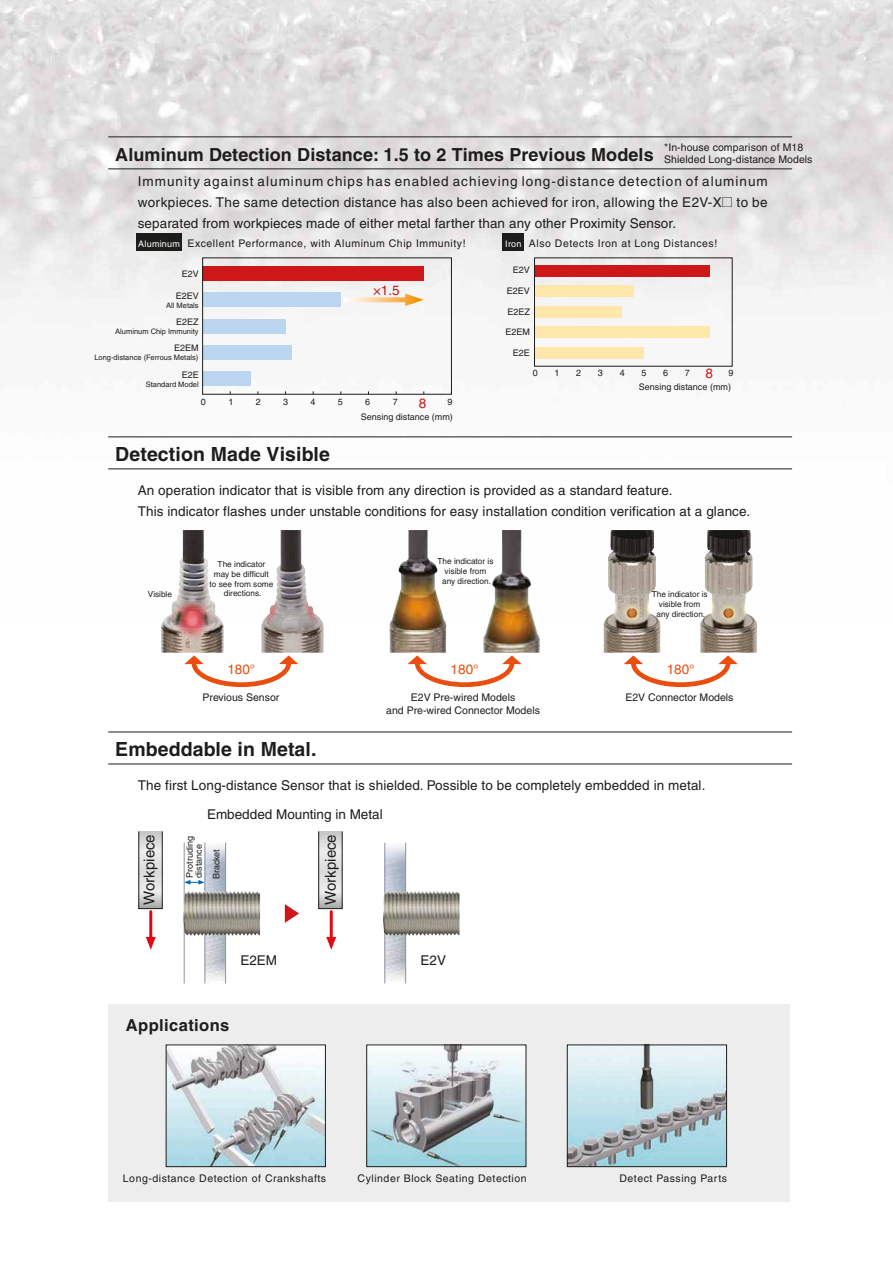
<style>
.page{position:relative;width:893px;height:1263px;background:#fff}
.page>*{position:absolute;margin:0;border:0;box-sizing:border-box;transform-origin:0 0}
.t1{font:700 19.5px "Helvetica";letter-spacing:.005em;color:#1d1d1b}
.t2{font:700 18px "Helvetica";letter-spacing:.005em;color:#1d1d1b}
.t3{font:700 16.5px "Helvetica";letter-spacing:.025em;color:#1d1d1b}
.t4{font:15px "Helvetica";color:#1d1d1b}
.t5{font:13.5px/21px "Helvetica";letter-spacing:.005em;color:#1d1d1b;text-align:justify}
.t6{font:13.5px "Helvetica";color:#e94e0f}
.t7{font:13.5px "Helvetica";color:#cd1719}
.t8{font:10.5px "Helvetica";letter-spacing:.05em;color:#1d1d1b}
.t9{font:10.5px/12.6px "Helvetica";color:#1d1d1b;text-align:center}
.t10{font:10.5px/12.6px "Helvetica";letter-spacing:.005em;color:#1d1d1b}
.t11{font:9px/9px "Helvetica";color:#1d1d1b}
.t12{font:9px "Helvetica";letter-spacing:.025em;color:#fff}
.t13{font:8.25px/9.9px "Helvetica";color:#1d1d1b;text-align:center}
.t14{font:7.5px "Helvetica";color:#1d1d1b}
.s1{font-size:9px;color:#fff}
.s2{font-size:13.5px;color:#cd1719}
</style>
<div class="page">
<img style="left:0;top:0;width:892px;height:470px">
<hr style="left:108px;top:137px;width:684px;height:1px;background:#1d1d1b">
<hr style="left:108px;top:169px;width:684px;height:1px;background:#1d1d1b">
<hr style="left:108px;top:437px;width:684px;height:1px;background:#1d1d1b">
<hr style="left:108px;top:469px;width:684px;height:1px;background:#1d1d1b">
<hr style="left:108px;top:732px;width:684px;height:1px;background:#1d1d1b">
<hr style="left:108px;top:764px;width:684px;height:1px;background:#1d1d1b">
<div style="left:108px;top:1005px;width:681px;height:197px;background:#ededed"></div>
<img style="left:385px;top:843px;width:20px;height:140px">
<hr style="left:384px;top:843px;width:1px;height:140px;background:#9293a1">
<hr style="left:405px;top:843px;width:1px;height:140px;background:#9293a1">
<img style="left:383px;top:890px;width:76px;height:46px">
<svg style="left:320px;top:834px;width:20px;height:73px"></svg>
<div style="left:318px;top:832px;width:24px;height:77px;border:1px solid #1d1d1b"></div>
<img style="left:206px;top:845px;width:19px;height:136px">
<hr style="left:205px;top:843px;width:1px;height:140px;background:#9293a1">
<hr style="left:225px;top:843px;width:1px;height:140px;background:#9293a1">
<hr style="left:184px;top:843px;width:1px;height:140px;background:#9293a1">
<img style="left:183px;top:890px;width:77px;height:46px">
<svg style="left:140px;top:834px;width:20px;height:73px"></svg>
<div style="left:138px;top:832px;width:24px;height:77px;border:1px solid #1d1d1b"></div>
<hr style="left:149px;top:912px;width:3px;height:32px;background:#e30613">
<svg style="left:146px;top:937px;width:10px;height:13px"></svg>
<hr style="left:330px;top:912px;width:3px;height:32px;background:#e30613">
<svg style="left:326px;top:937px;width:10px;height:13px"></svg>
<svg style="left:184px;top:880px;width:20px;height:5px"></svg>
<svg style="left:285px;top:904px;width:14px;height:19px"></svg>
<div style="left:136px;top:233px;width:46px;height:18px;background:#1d1d1b"></div>
<div style="left:502px;top:233px;width:21px;height:18px;background:#1d1d1b"></div>
<svg style="left:202px;top:257px;width:531px;height:138px"></svg>
<img style="left:389px;top:530px;width:58px;height:123px">
<img style="left:483px;top:530px;width:57px;height:123px">
<img style="left:161px;top:530px;width:63px;height:123px">
<img style="left:261px;top:530px;width:63px;height:123px">
<svg style="left:344px;top:294px;width:80px;height:12px"></svg>
<img style="left:603px;top:530px;width:58px;height:123px">
<img style="left:700px;top:530px;width:57px;height:123px">
<img style="left:569px;top:1047px;width:155px;height:118px">
<div style="left:567px;top:1045px;width:159px;height:122px;border:1px solid #1d1d1b"></div>
<img style="left:168px;top:1047px;width:155px;height:118px">
<img style="left:368px;top:1047px;width:156px;height:118px">
<div style="left:366px;top:1045px;width:160px;height:122px;border:1px solid #1d1d1b"></div>
<svg style="left:184px;top:655px;width:114px;height:32px"></svg>
<svg style="left:407px;top:655px;width:114px;height:32px"></svg>
<svg style="left:624px;top:655px;width:113px;height:32px"></svg>
<svg style="left:722px;top:197px;width:10px;height:10px"></svg>
<p class="t10" style="left:664px;top:141px;width:150px">*In-house comparison of M18<br>Shielded Long-distance Models</p>
<h2 class="t2" style="left:115px;top:143px;width:540px">Aluminum Detection Distance: 1.5 to 2 Times Previous Models</h2>
<p class="t5" style="left:138px;top:171px;width:631px">Immunity against aluminum chips has enabled achieving long-distance detection of aluminum workpieces. The same detection distance has also been achieved for iron, allowing the E2V-X to be separated from workpieces made of either metal farther than any other Proximity Sensor.</p>
<p class="t8" style="left:187px;top:238px;width:279px">Excellent Performance, with Aluminum Chip Immunity!</p>
<p class="t12" style="left:138px;top:238px;width:43px">Aluminum</p>
<p class="t8" style="left:505px;top:238px;width:213px"><span class="s1">Iron</span> Also Detects Iron at Long Distances!</p>
<p class="t7" style="left:373px;top:282px;width:28px">×1.5</p>
<p class="t11" style="left:513px;top:266px;width:19px">E2V</p>
<p class="t11" style="left:182px;top:270px;width:19px">E2V</p>
<p class="t11" style="left:507px;top:286px;width:25px">E2EV</p>
<p class="t11" style="left:176px;top:291px;width:25px">E2EV</p>
<p class="t14" style="left:166px;top:301px;width:34px">All Metals</p>
<p class="t11" style="left:507px;top:307px;width:24px">E2EZ</p>
<p class="t11" style="left:176px;top:317px;width:24px">E2EZ</p>
<p class="t14" style="left:115px;top:327px;width:85px">Aluminum Chip Immunity</p>
<p class="t11" style="left:174px;top:344px;width:26px">E2EM</p>
<p class="t14" style="left:94px;top:353px;width:105px">Long-distance (Ferrous Metals)</p>
<p class="t11" style="left:182px;top:370px;width:19px">E2E</p>
<p class="t14" style="left:146px;top:380px;width:54px">Standard Model</p>
<p class="t11" style="left:201px;top:398px;width:7px">0</p>
<p class="t11" style="left:228px;top:398px;width:7px">1</p>
<p class="t11" style="left:256px;top:398px;width:7px">2</p>
<p class="t11" style="left:283px;top:398px;width:7px">3</p>
<p class="t11" style="left:310px;top:398px;width:7px">4</p>
<p class="t11" style="left:338px;top:398px;width:7px">5</p>
<p class="t11" style="left:365px;top:398px;width:7px">6</p>
<p class="t11" style="left:392px;top:398px;width:7px">7</p>
<p class="t7" style="left:419px;top:395px;width:9px">8</p>
<p class="t11" style="left:447px;top:398px;width:7px">9</p>
<p class="t11" style="left:361px;top:413px;width:94px">Sensing distance (mm)</p>
<p class="t11" style="left:505px;top:328px;width:26px">E2EM</p>
<p class="t11" style="left:513px;top:348px;width:19px">E2E</p>
<p class="t11" style="left:639px;top:367px;width:96px;line-height:13px;text-align:right">7<span class="s2">8</span>9<br>Sensing distance (mm)</p>
<p class="t11" style="left:532px;top:369px;width:7px">0</p>
<p class="t11" style="left:554px;top:369px;width:7px">1</p>
<p class="t11" style="left:576px;top:369px;width:7px">2</p>
<p class="t11" style="left:598px;top:369px;width:7px">3</p>
<p class="t11" style="left:619px;top:369px;width:7px">4</p>
<p class="t11" style="left:641px;top:369px;width:7px">5</p>
<p class="t11" style="left:663px;top:369px;width:7px">6</p>
<h1 class="t1" style="left:115px;top:442px;width:216px">Detection Made Visible</h1>
<p class="t5" style="left:138px;top:479px;width:614px">An operation indicator that is visible from any direction is provided as a standard feature.<br>This indicator flashes under unstable conditions for easy installation condition verification at a glance.</p>
<p class="t13" style="left:148px;top:590px;width:26px">Visible</p>
<p class="t13" style="left:210px;top:559px;width:65px">The indicator may be difficult<br>to see from some directions.</p>
<p class="t13" style="left:437px;top:556px;width:57px">The indicator is visible from any direction.</p>
<p class="t13" style="left:651px;top:590px;width:57px">The indicator is visible from any direction.</p>
<p class="t6" style="left:227px;top:662px;width:29px">180°</p>
<p class="t6" style="left:450px;top:662px;width:29px">180°</p>
<p class="t6" style="left:666px;top:662px;width:29px">180°</p>
<p class="t9" style="left:202px;top:691px;width:78px">Previous Sensor</p>
<p class="t9" style="left:386px;top:691px;width:155px">E2V Pre-wired Models<br>and Pre-wired Connector Models</p>
<p class="t9" style="left:625px;top:691px;width:110px">E2V Connector Models</p>
<h1 class="t1" style="left:115px;top:737px;width:203px">Embeddable in Metal.</h1>
<p class="t5" style="left:138px;top:775px;width:569px">The first Long-distance Sensor that is shielded. Possible to be completely embedded in metal.</p>
<p class="t5" style="left:207px;top:804px;width:177px">Embedded Mounting in Metal</p>
<p class="t4" style="left:141px;top:905px;width:72px;rotate:-90deg">Workpiece</p>
<p class="t11" style="left:185px;top:878px;width:43px;rotate:-90deg">Protruding distance</p>
<p class="t11" style="left:212px;top:879px;width:32px;rotate:-90deg">Bracket</p>
<p class="t4" style="left:322px;top:905px;width:72px;rotate:-90deg">Workpiece</p>
<p class="t5" style="left:240px;top:949px;width:38px">E2EM</p>
<p class="t5" style="left:420px;top:949px;width:27px">E2V</p>
<p class="t3" style="left:126px;top:1015px;width:105px">Applications</p>
<p class="t8" style="left:123px;top:1172px;width:205px">Long-distance Detection of Crankshafts</p>
<p class="t8" style="left:357px;top:1172px;width:170px">Cylinder Block Seating Detection</p>
<p class="t8" style="left:619px;top:1172px;width:109px">Detect Passing Parts</p>
</div>
